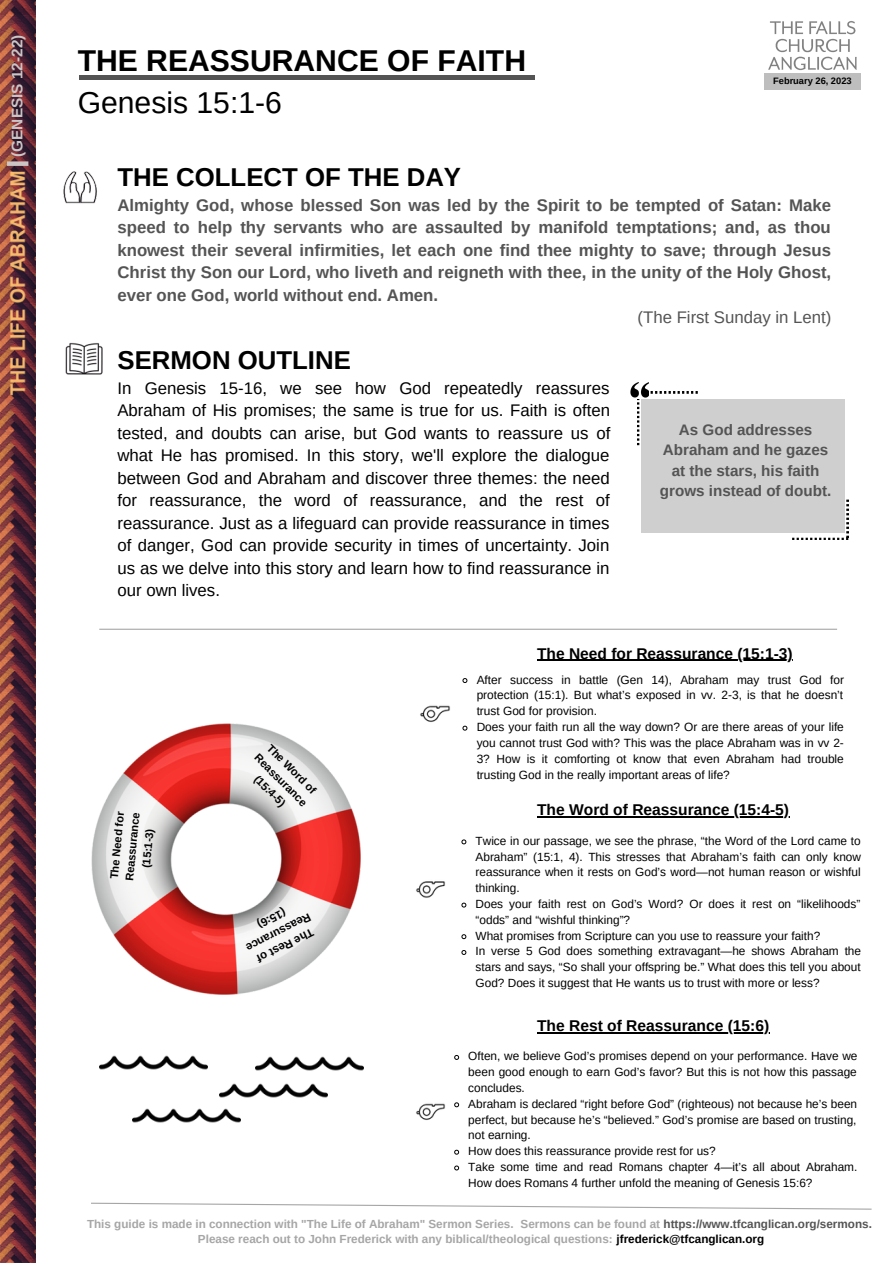
<style>
.page{position:relative;width:893px;height:1264px;background:#fff}
.page>*{position:absolute;margin:0;border:0;box-sizing:border-box;transform-origin:0 0}
.t1{font:700 30.15px "Arimo";color:#000}
.t2{font:30.15px "Arimo";color:#000}
.t3{font:700 25.8px "Arimo";color:#000}
.t4{font:16.8px/22.5px "Arimo";color:#000;text-align:justify}
.t5{font:700 16.8px/22.5px "Arimo";color:#545454;text-align:justify}
.t6{font:16.8px "Arimo";color:#545454}
.t7{font:700 15.6px "Arimo";color:#000}
.t8{font:700 15.3px "Arimo";color:#cbc5c5}
.t9{font:700 15.15px/20.4px "Arimo";color:#545454;text-align:center}
.t10{font:11.85px/15.8px "Arimo";color:#000}
.t11{font:700 11.7px/15.6px "Arimo";color:#a6a6a6;text-align:center}
.t12{font:700 11.4px/15.1px "Arimo";color:#000;text-align:center}
.t13{font:700 11.1px/15.5px "Arimo";color:#000;text-align:center}
.t14{font:700 9.3px "Arimo";color:#000}
.s1{color:#545454}
.s2{color:#000}
</style>
<div class="page">
<svg style="left:91px;top:1202px;width:781px;height:8px"></svg>
<img style="left:0;top:0;width:36px;height:1262px">
<img style="left:2px;top:169px;width:27px;height:239px">
<img style="left:65px;top:342px;width:38px;height:33px">
<img style="left:768px;top:21px;width:89px;height:50px">
<hr style="left:80px;top:76px;width:454px;height:4px;background:#545454">
<div style="left:7px;top:161px;width:21px;height:5px;background:#cbc5c5"></div>
<div style="left:764px;top:73px;width:96px;height:16px;background:#bebebe"></div>
<svg style="left:637px;top:391px;width:211px;height:149px"></svg>
<div style="left:641px;top:399px;width:203px;height:133px;background:#cfcfcf"></div>
<div style="left:628px;top:379px;width:21px;height:20px;background:#fff"></div>
<img style="left:630px;top:382px;width:18px;height:15px">
<hr style="left:99px;top:628px;width:738px;height:2px;background:#a6a6a6">
<div style="left:698px;top:375px;width:153px;height:21px;background:#fff"></div>
<img style="left:63px;top:171px;width:34px;height:33px">
<div style="left:639px;top:533px;width:151px;height:21px;background:#fff"></div>
<div style="left:845px;top:344px;width:21px;height:155px;background:#fff"></div>
<div style="left:618px;top:446px;width:21px;height:155px;background:#fff"></div>
<img style="left:91px;top:723px;width:269px;height:271px">
<img style="left:420px;top:705px;width:30px;height:17px">
<img style="left:416px;top:881px;width:29px;height:17px">
<img style="left:416px;top:1103px;width:29px;height:17px">
<img style="left:219px;top:1083px;width:108px;height:15px">
<svg style="left:454px;top:1055px;width:6px;height:5px"></svg>
<svg style="left:454px;top:1102px;width:6px;height:5px"></svg>
<svg style="left:454px;top:1149px;width:6px;height:6px"></svg>
<svg style="left:454px;top:1165px;width:6px;height:6px"></svg>
<svg style="left:462px;top:678px;width:6px;height:5px"></svg>
<svg style="left:462px;top:725px;width:6px;height:6px"></svg>
<svg style="left:461px;top:839px;width:6px;height:6px"></svg>
<svg style="left:461px;top:902px;width:6px;height:6px"></svg>
<svg style="left:461px;top:934px;width:6px;height:5px"></svg>
<svg style="left:461px;top:950px;width:6px;height:5px"></svg>
<hr style="left:537px;top:659px;width:255px;height:2px;background:#000">
<hr style="left:537px;top:816px;width:252px;height:1px;background:#000">
<hr style="left:537px;top:1032px;width:232px;height:1px;background:#000">
<img style="left:255px;top:1056px;width:108px;height:15px">
<img style="left:99px;top:1055px;width:108px;height:15px">
<img style="left:132px;top:1108px;width:108px;height:15px">
<p class="t8" style="left:9px;top:157px;width:123px;rotate:-90deg">(GENESIS 12-22)</p>
<h1 class="t1" style="left:78px;top:44px;width:450px">THE REASSURANCE OF FAITH</h1>
<h1 class="t2" style="left:78px;top:85px;width:206px">Genesis 15:1-6</h1>
<p class="t14" style="left:773px;top:76px;width:80px">February 26, 2023</p>
<h2 class="t3" style="left:117px;top:162px;width:345px">THE COLLECT OF THE DAY</h2>
<p class="t5" style="left:117px;top:193px;width:715px">Almighty God, whose blessed Son was led by the Spirit to be tempted of Satan: Make speed to help thy servants who are assaulted by manifold temptations; and, as thou knowest their several infirmities, let each one find thee mighty to save; through Jesus Christ thy Son our Lord, who liveth and reigneth with thee, in the unity of the Holy Ghost, ever one God, world without end. Amen.</p>
<h3 class="t6" style="left:637px;top:308px;width:195px">(The First Sunday in Lent)</h3>
<h2 class="t3" style="left:117px;top:345px;width:235px">SERMON OUTLINE</h2>
<p class="t4" style="left:117px;top:377px;width:494px">In Genesis 15-16, we see how God repeatedly reassures Abraham of His promises; the same is true for us. Faith is often tested, and doubts can arise, but God wants to reassure us of what He has promised. In this story, we'll explore the dialogue between God and Abraham and discover three themes: the need for reassurance, the word of reassurance, and the rest of reassurance. Just as a lifeguard can provide reassurance in times of danger, God can provide security in times of uncertainty. Join us as we delve into this story and learn how to find reassurance in our own lives.</p>
<p class="t9" style="left:660px;top:419px;width:173px">As God addresses<br>Abraham and he gazes at the stars, his faith grows instead of doubt.</p>
<p class="t13" style="left:106px;top:879px;width:70px;rotate:-85deg">The Need for<br>Reassurance (15:1-3)</p>
<p class="t13" style="left:273px;top:739px;width:70px;rotate:45deg">The Word of<br>Reassurance (15:4-5)</p>
<p class="t12" style="left:320px;top:936px;width:72px;rotate:153deg">The Rest of<br>Reassurance (15:6)</p>
<h3 class="t7" style="left:537px;top:644px;width:257px">The Need for Reassurance (15:1-3)</h3>
<p class="t10" style="left:476px;top:671px;width:369px">After success in battle (Gen 14), Abraham may trust God for protection (15:1). But what’s exposed in vv. 2-3, is that he doesn’t trust God for provision.<br>Does your faith run all the way down? Or are there areas of your life you cannot trust God with? This was the place Abraham was in vv 2- 3? How is it comforting ot know that even Abraham had trouble trusting God in the really important areas of life?</p>
<h3 class="t7" style="left:537px;top:800px;width:253px">The Word of Reassurance (15:4-5)</h3>
<p class="t10" style="left:475px;top:832px;width:387px">Twice in our passage, we see the phrase, “the Word of the Lord came to Abraham” (15:1, 4). This stresses that Abraham’s faith can only know reassurance when it rests on God’s word—not human reason or wishful thinking.<br>Does your faith rest on God’s Word? Or does it rest on “likelihoods” “odds” and “wishful thinking”?<br>What promises from Scripture can you use to reassure your faith?<br>In verse 5 God does something extravagant—he shows Abraham the stars and says, “So shall your offspring be.” What does this tell you about God? Does it suggest that He wants us to trust with more or less?</p>
<h3 class="t7" style="left:537px;top:1016px;width:234px">The Rest of Reassurance (15:6)</h3>
<p class="t10" style="left:468px;top:1048px;width:390px">Often, we believe God’s promises depend on your performance. Have we been good enough to earn God’s favor? But this is not how this passage concludes.<br>Abraham is declared “right before God” (righteous) not because he’s been perfect, but because he’s “believed.” God’s promise are based on trusting, not earning.<br>How does this reassurance provide rest for us?<br>Take some time and read Romans chapter 4—it’s all about Abraham.<br>How does Romans 4 further unfold the meaning of Genesis 15:6?</p>
<p class="t11" style="left:87px;top:1215px;width:786px">This guide is made in connection with "The Life of Abraham" Sermon Series. Sermons can be found at <span class="s1">https://www.tfcanglican.org/sermons.<br></span>Please reach out to John Frederick with any biblical/theological questions: <span class="s2">jfrederick@tfcanglican.org</span></p>
</div>
